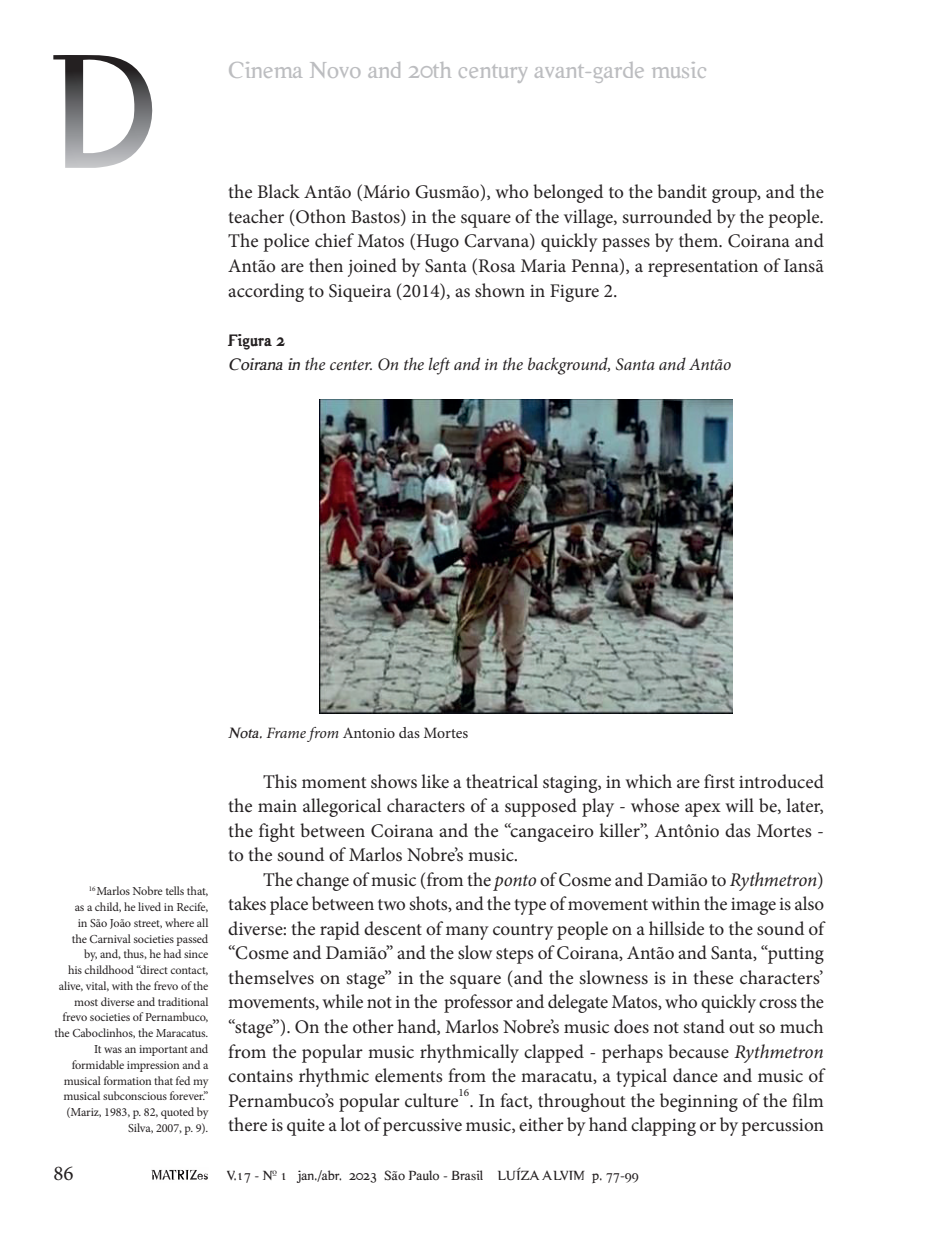
<style>
.page{position:relative;width:943px;height:1241px;background:#fff}
.page>*{position:absolute;margin:0;border:0;box-sizing:border-box;transform-origin:0 0}
.t1{font:24.5px "Hard Times";color:#bcbdc0}
.t2{font:21px "Minion Pro";color:#231f20}
.t3{font:19.25px/24.5px "Minion Pro";color:#231f20;text-align:justify}
.t4{font:italic 17.5px "Minion Pro";letter-spacing:-.005em;color:#231f20}
.t5{font:700 17.5px "Hard Times";color:#231f20}
.t6{font:15.75px "Minion Pro";letter-spacing:-.005em;color:#231f20}
.t7{font:14px "Hard Times";color:#231f20}
.t8{font:12.25px/15.8px "Minion Pro";letter-spacing:-.01em;color:#231f20;text-align:right}
.t9{font:11.2px "Minion Pro";color:#231f20}
.s1{font-family:"Hard Times"}
.s2{font-family:"Hard Times";font-style:italic}
.s3{font-style:italic}
</style>
<div class="page">
<svg style="left:151px;top:1169px;width:57px;height:11px"></svg>
<svg style="left:53px;top:55px;width:100px;height:113px"></svg>
<img style="left:319px;top:399px;width:414px;height:314px">
<p class="t1" style="left:228px;top:56px;width:480px">Cinema Novo and 20th century avant-garde music</p>
<p class="t3" style="left:228px;top:180px;width:597px">the Black Antão (Mário Gusmão), who belonged to the bandit group, and the teacher (Othon Bastos) in the square of the village, surrounded by the people.<br>The police chief Matos (Hugo Carvana) quickly passes by them. Coirana and Antão are then joined by Santa (Rosa Maria Penna), a representation of Iansã according to Siqueira (2014), as shown in Figure 2.</p>
<p class="t5" style="left:228px;top:329px;width:58px">Figura 2</p>
<p class="t4" style="left:228px;top:352px;width:504px"><span class="s1">Coirana in</span> the center. On the left and in the background, Santa and Antão</p>
<p class="t8" style="left:55px;top:883px;width:155px"><sup>16</sup>Marlos Nobre tells that,<br>as a child, he lived in Recife,<br>in São João street, where all<br>the Carnival societies passed<br>by, and, thus, he had since<br>his childhood “direct contact, alive, vital, with the frevo of the most diverse and traditional frevo societies of Pernambuco, the Caboclinhos, the Maracatus.<br>It was an important and formidable impression and a musical formation that fed my musical subconscious forever.” (Mariz, 1983, p. 82, quoted by<br>Silva, 2007, p. 9).</p>
<p class="t6" style="left:228px;top:722px;width:241px"><span class="s2">Nota.</span><span class="s3">Frame from</span> Antonio das Mortes</p>
<p class="t3" style="left:228px;top:769px;width:597px;text-indent:35px">This moment shows like a theatrical staging, in which are first introduced the main allegorical characters of a supposed play - whose apex will be, later, the fight between Coirana and the “cangaceiro killer”, Antônio das Mortes - to the sound of Marlos Nobre’s music.</p>
<p class="t3" style="left:228px;top:867px;width:597px;text-indent:35px">The change of music (from the <span class="s3">ponto</span> of Cosme and Damião to <span class="s3">Rythmetron</span>) takes place between two shots, and the type of movement within the image is also diverse: the rapid descent of many country people on a hillside to the sound of “Cosme and Damião” and the slow steps of Coirana, Antão and Santa, “putting themselves on stage” in the square (and the slowness is in these characters’ movements, while not in the professor and delegate Matos, who quickly cross the “stage”). On the other hand, Marlos Nobre’s music does not stand out so much from the popular music rhythmically clapped - perhaps because <span class="s3">Rythmetron </span>contains rhythmic elements from the maracatu, a typical dance and music of Pernambuco’s popular culture</p>
<p class="t9" style="left:458px;top:1084px;width:12px">16</p>
<p class="t3" style="left:228px;top:1088px;width:597px;text-align:right">. In fact, throughout the beginning of the film<br>there is quite a lot of percussive music, either by hand clapping or by percussion</p>
<p class="t2" style="left:53px;top:1158px;width:22px">86</p>
<p class="t7" style="left:227px;top:1167px;width:413px">V.17 - Nº 1 jan./abr. 2023 São Paulo - Brasil LUÍZA ALVIM p. 77-99</p>
</div>
